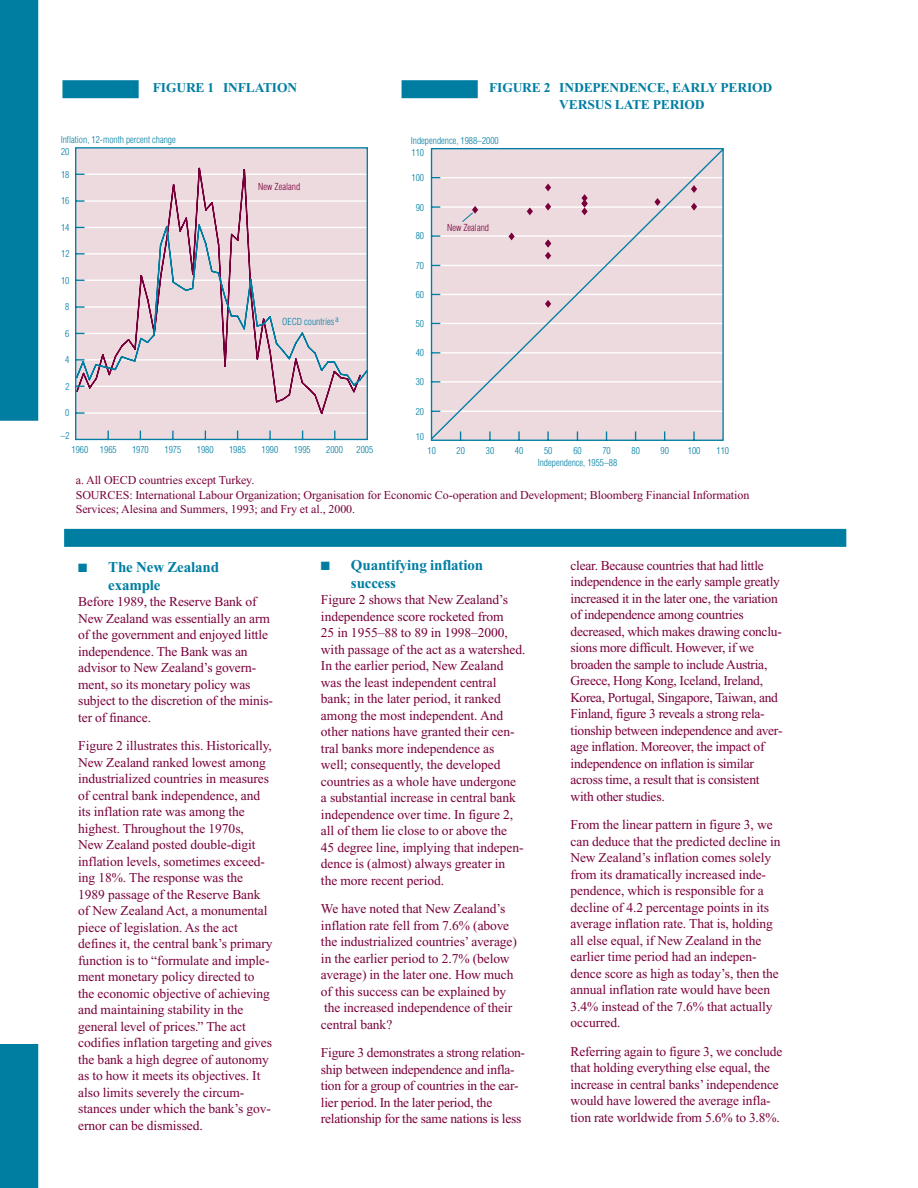
<style>
.page{position:relative;width:918px;height:1188px;background:#fff}
.page>*{position:absolute;margin:0;border:0;box-sizing:border-box;transform-origin:0 0}
.t1{font:700 15px/18px "Times";letter-spacing:-.01em;color:#007ea2}
.t2{font:13.5px/16.5px "Times";letter-spacing:-.005em;color:#79003b}
.t3{font:700 13.5px/16.5px "Times";letter-spacing:-.01em;color:#007ea2;text-align:center}
.t4{font:12px/14.2px "Times";letter-spacing:-.005em;color:#79003b}
.t5{font:300 condensed 9.45px "Helvetica";color:#007ea2}
.t6{font:300 condensed 9.45px "Helvetica";color:#79003b}
</style>
<div class="page">
<div style="left:0;top:0;width:38px;height:421px;background:#007ea2"></div>
<div style="left:0;top:1044px;width:38px;height:144px;background:#007ea2"></div>
<svg style="left:75px;top:147px;width:293px;height:294px;background:#e1d1d9"></svg>
<div style="left:64px;top:529px;width:782px;height:18px;background:#007ea2"></div>
<div style="left:62px;top:80px;width:77px;height:18px;background:#007ea2"></div>
<svg style="left:430px;top:148px;width:294px;height:293px;background:#e8d9df"></svg>
<svg style="left:462px;top:206px;width:16px;height:16px"></svg>
<div style="left:402px;top:80px;width:76px;height:18px;background:#007ea2"></div>
<p class="t3" style="left:153px;top:81px;width:146px">FIGURE 1 INFLATION</p>
<p class="t5" style="left:61px;top:136px;width:117px">Inflation, 12-month percent change</p>
<p class="t5" style="left:61px;top:148px;width:10px">20</p>
<p class="t5" style="left:61px;top:171px;width:10px">18</p>
<p class="t5" style="left:61px;top:197px;width:10px">16</p>
<p class="t5" style="left:61px;top:224px;width:10px">14</p>
<p class="t5" style="left:61px;top:250px;width:10px">12</p>
<p class="t5" style="left:61px;top:277px;width:10px">10</p>
<p class="t5" style="left:65px;top:303px;width:6px">8</p>
<p class="t5" style="left:65px;top:330px;width:6px">6</p>
<p class="t5" style="left:65px;top:356px;width:6px">4</p>
<p class="t5" style="left:65px;top:383px;width:6px">2</p>
<p class="t5" style="left:65px;top:409px;width:6px">0</p>
<p class="t5" style="left:61px;top:432px;width:10px">–2</p>
<p class="t6" style="left:258px;top:183px;width:43px">New Zealand</p>
<p class="t5" style="left:282px;top:318px;width:58px">OECD countries<sup>a</sup></p>
<p class="t5" style="left:72px;top:446px;width:47px">1960 1965</p>
<p class="t5" style="left:132px;top:446px;width:18px">1970</p>
<p class="t5" style="left:165px;top:446px;width:18px">1975</p>
<p class="t5" style="left:197px;top:446px;width:18px">1980</p>
<p class="t5" style="left:229px;top:446px;width:18px">1985</p>
<p class="t5" style="left:262px;top:446px;width:18px">1990</p>
<p class="t5" style="left:294px;top:446px;width:18px">1995</p>
<p class="t5" style="left:326px;top:446px;width:18px">2000</p>
<p class="t5" style="left:357px;top:446px;width:18px">2005</p>
<p class="t3" style="left:489px;top:81px;width:285px">FIGURE 2 INDEPENDENCE, EARLY PERIOD<br>VERSUS LATE PERIOD</p>
<p class="t5" style="left:411px;top:137px;width:89px">Independence, 1988–2000</p>
<p class="t5" style="left:412px;top:149px;width:14px">110</p>
<p class="t5" style="left:412px;top:174px;width:14px">100</p>
<p class="t5" style="left:416px;top:203px;width:10px">90</p>
<p class="t5" style="left:416px;top:232px;width:10px">80</p>
<p class="t5" style="left:416px;top:262px;width:10px">70</p>
<p class="t5" style="left:416px;top:291px;width:10px">60</p>
<p class="t5" style="left:416px;top:320px;width:10px">50</p>
<p class="t5" style="left:416px;top:349px;width:10px">40</p>
<p class="t5" style="left:416px;top:378px;width:10px">30</p>
<p class="t5" style="left:416px;top:408px;width:10px">20</p>
<p class="t5" style="left:416px;top:433px;width:10px">10</p>
<p class="t6" style="left:447px;top:224px;width:43px">New Zealand</p>
<p class="t5" style="left:428px;top:447px;width:10px">10</p>
<p class="t5" style="left:456px;top:447px;width:10px">20</p>
<p class="t5" style="left:486px;top:447px;width:10px">30</p>
<p class="t5" style="left:515px;top:447px;width:10px">40</p>
<p class="t5" style="left:544px;top:447px;width:10px">50</p>
<p class="t5" style="left:573px;top:447px;width:10px">60</p>
<p class="t5" style="left:602px;top:447px;width:10px">70</p>
<p class="t5" style="left:632px;top:447px;width:10px">80</p>
<p class="t5" style="left:661px;top:447px;width:10px">90</p>
<p class="t5" style="left:688px;top:447px;width:14px">100</p>
<p class="t5" style="left:717px;top:447px;width:14px">110</p>
<p class="t5" style="left:538px;top:459px;width:81px">Independence, 1955–88</p>
<p class="t4" style="left:76px;top:474px;width:675px">a. All OECD countries except Turkey.<br>SOURCES: International Labour Organization; Organisation for Economic Co-operation and Development; Bloomberg Financial Information<br>Services; Alesina and Summers, 1993; and Fry et al., 2000.</p>
<p class="t1" style="left:108px;top:559px;width:112px;text-indent:-30px">■ The New Zealand example</p>
<p class="t2" style="left:78px;top:595px;width:196px">Before 1989, the Reserve Bank of<br>New Zealand was essentially an arm of the government and enjoyed little independence. The Bank was an advisor to New Zealand’s govern&shy;ment, so its monetary policy was subject to the discretion of the minis&shy;ter of finance.</p>
<p class="t2" style="left:78px;top:739px;width:196px">Figure 2 illustrates this. Historically, New Zealand ranked lowest among industrialized countries in measures of central bank independence, and its inflation rate was among the highest. Throughout the 1970s,<br>New Zealand posted double-digit inflation levels, sometimes exceed&shy;ing 18%. The response was the 1989 passage of the Reserve Bank of New Zealand Act, a monumental piece of legislation. As the act defines it, the central bank’s primary function is to “formulate and imple&shy;ment monetary policy directed to the economic objective of achieving and maintaining stability in the general level of prices.” The act codifies inflation targeting and gives the bank a high degree of autonomy as to how it meets its objectives. It also limits severely the circum&shy;stances under which the bank’s gov&shy;ernor can be dismissed.</p>
<p class="t1" style="left:351px;top:557px;width:134px;text-indent:-30px">■ Quantifying inflation success</p>
<p class="t2" style="left:321px;top:593px;width:206px">Figure 2 shows that New Zealand’s independence score rocketed from<br>25 in 1955–88 to 89 in 1998–2000, with passage of the act as a watershed.<br>In the earlier period, New Zealand was the least independent central bank; in the later period, it ranked among the most independent. And other nations have granted their cen&shy;tral banks more independence as<br>well; consequently, the developed countries as a whole have undergone a substantial increase in central bank independence over time. In figure 2, all of them lie close to or above the<br>45 degree line, implying that indepen&shy;dence is (almost) always greater in<br>the more recent period.</p>
<p class="t2" style="left:321px;top:902px;width:198px">We have noted that New Zealand’s inflation rate fell from 7.6% (above the industrialized countries’ average) in the earlier period to 2.7% (below average) in the later one. How much of this success can be explained by the increased independence of their central bank?</p>
<p class="t2" style="left:321px;top:1046px;width:206px">Figure 3 demonstrates a strong relation&shy;ship between independence and infla&shy;tion for a group of countries in the ear&shy;lier period. In the later period, the relationship for the same nations is less</p>
<p class="t2" style="left:571px;top:558px;width:213px">clear. Because countries that had little independence in the early sample greatly increased it in the later one, the variation of independence among countries decreased, which makes drawing conclu&shy;sions more difficult. However, if we broaden the sample to include Austria, Greece, Hong Kong, Iceland, Ireland, Korea, Portugal, Singapore, Taiwan, and Finland, figure 3 reveals a strong rela&shy;tionship between independence and aver&shy;age inflation. Moreover, the impact of independence on inflation is similar across time, a result that is consistent with other studies.</p>
<p class="t2" style="left:571px;top:818px;width:211px">From the linear pattern in figure 3, we can deduce that the predicted decline in New Zealand’s inflation comes solely from its dramatically increased inde&shy;pendence, which is responsible for a decline of 4.2 percentage points in its average inflation rate. That is, holding all else equal, if New Zealand in the earlier time period had an indepen&shy;dence score as high as today’s, then the annual inflation rate would have been 3.4% instead of the 7.6% that actually occurred.</p>
<p class="t2" style="left:571px;top:1044px;width:213px">Referring again to figure 3, we conclude that holding everything else equal, the increase in central banks’ independence would have lowered the average infla&shy;tion rate worldwide from 5.6% to 3.8%.</p>
</div>
